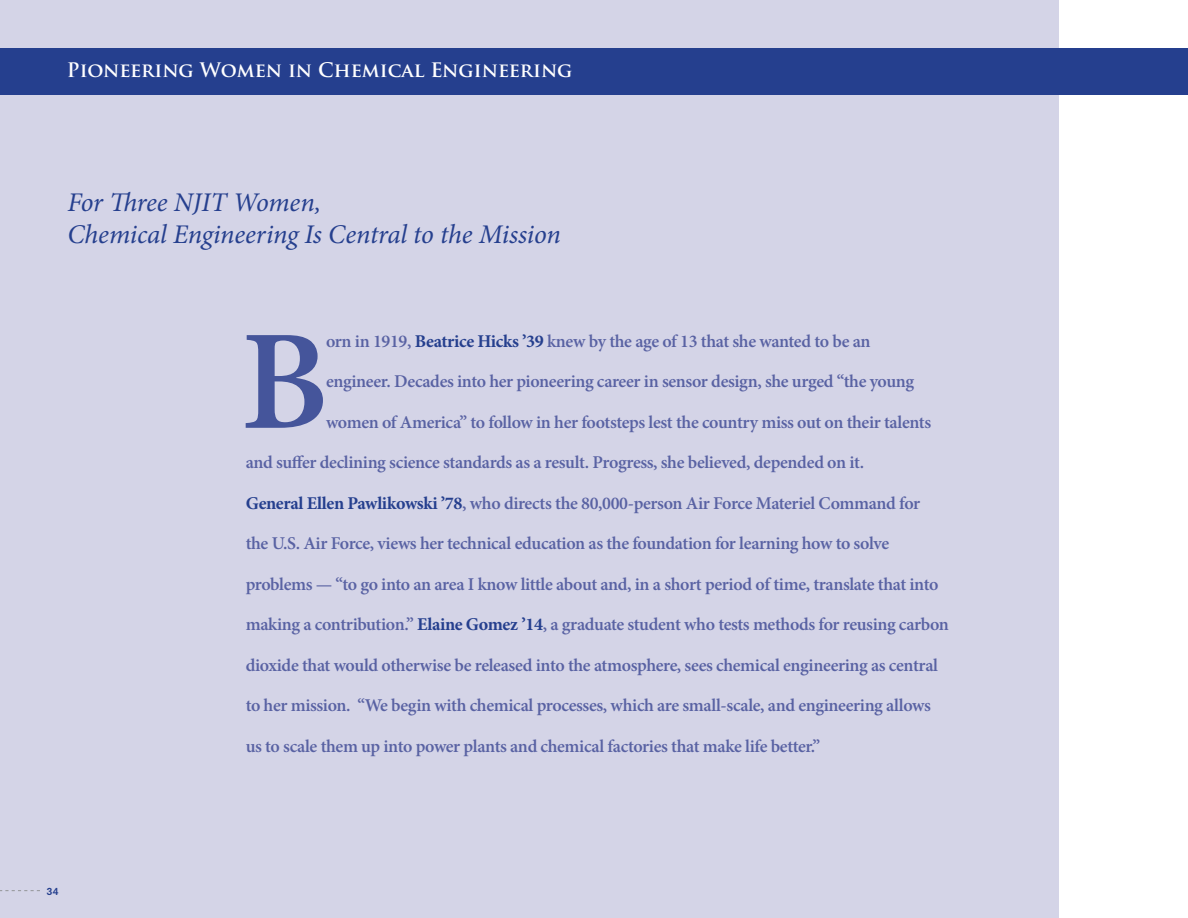
<style>
.page{position:relative;width:1188px;height:918px;background:#fff}
.page>*{position:absolute;margin:0;border:0;box-sizing:border-box;transform-origin:0 0}
.t1{font:600 142.65px "Minion Pro";color:#45559b}
.t2{font:italic 27px/32.4px "Minion Pro";letter-spacing:-.01em;color:#253f8e}
.t3{font:700 19.5px "Trajan Pro";color:#fff}
.t4{font:600 18px "Minion Pro";letter-spacing:-.02em;color:#5962a3}
.t5{font:500 10.5px "Akzidenz Grotesk BE";color:#253f8e}
.s1{font-weight:700;color:#253f8e}
</style>
<div class="page">
<div style="left:0;top:0;width:1058px;height:918px;background:#d4d4e7"></div>
<svg style="left:0;top:890px;width:40px;height:1px"></svg>
<div style="left:0;top:48px;width:1188px;height:46px;background:#253f8e"></div>
<p class="t3" style="left:67px;top:58px;width:507px">Pioneering Women in Chemical Engineering</p>
<h2 class="t2" style="left:68px;top:186px;width:495px">For Three NJIT Women,<br>Chemical Engineering Is Central to the Mission</h2>
<h1 class="t1" style="left:241px;top:284px;width:90px">B</h1>
<p class="t4" style="left:326px;top:329px;width:546px">orn in 1919, <span class="s1">Beatrice Hicks ’39</span> knew by the age of 13 that she wanted to be an</p>
<p class="t4" style="left:326px;top:369px;width:590px">engineer. Decades into her pioneering career in sensor design, she urged “the young</p>
<p class="t4" style="left:326px;top:410px;width:607px">women of America” to follow in her footsteps lest the country miss out on their talents</p>
<p class="t4" style="left:246px;top:450px;width:620px">and suffer declining science standards as a result. Progress, she believed, depended on it.</p>
<p class="t4" style="left:246px;top:491px;width:676px"><span class="s1">General Ellen Pawlikowski ’78</span>, who directs the 80,000-person Air Force Materiel Command for</p>
<p class="t4" style="left:246px;top:531px;width:645px">the U.S. Air Force, views her technical education as the foundation for learning how to solve</p>
<p class="t4" style="left:246px;top:572px;width:694px">problems — “to go into an area I know little about and, in a short period of time, translate that into</p>
<p class="t4" style="left:246px;top:612px;width:705px">making a contribution.” <span class="s1">Elaine Gomez ’14</span>, a graduate student who tests methods for reusing carbon</p>
<p class="t4" style="left:246px;top:653px;width:694px">dioxide that would otherwise be released into the atmosphere, sees chemical engineering as central</p>
<p class="t4" style="left:246px;top:693px;width:687px">to her mission. “We begin with chemical processes, which are small-scale, and engineering allows</p>
<p class="t4" style="left:246px;top:734px;width:576px">us to scale them up into power plants and chemical factories that make life better.”</p>
<p class="t5" style="left:47px;top:885px;width:14px">34</p>
</div>
